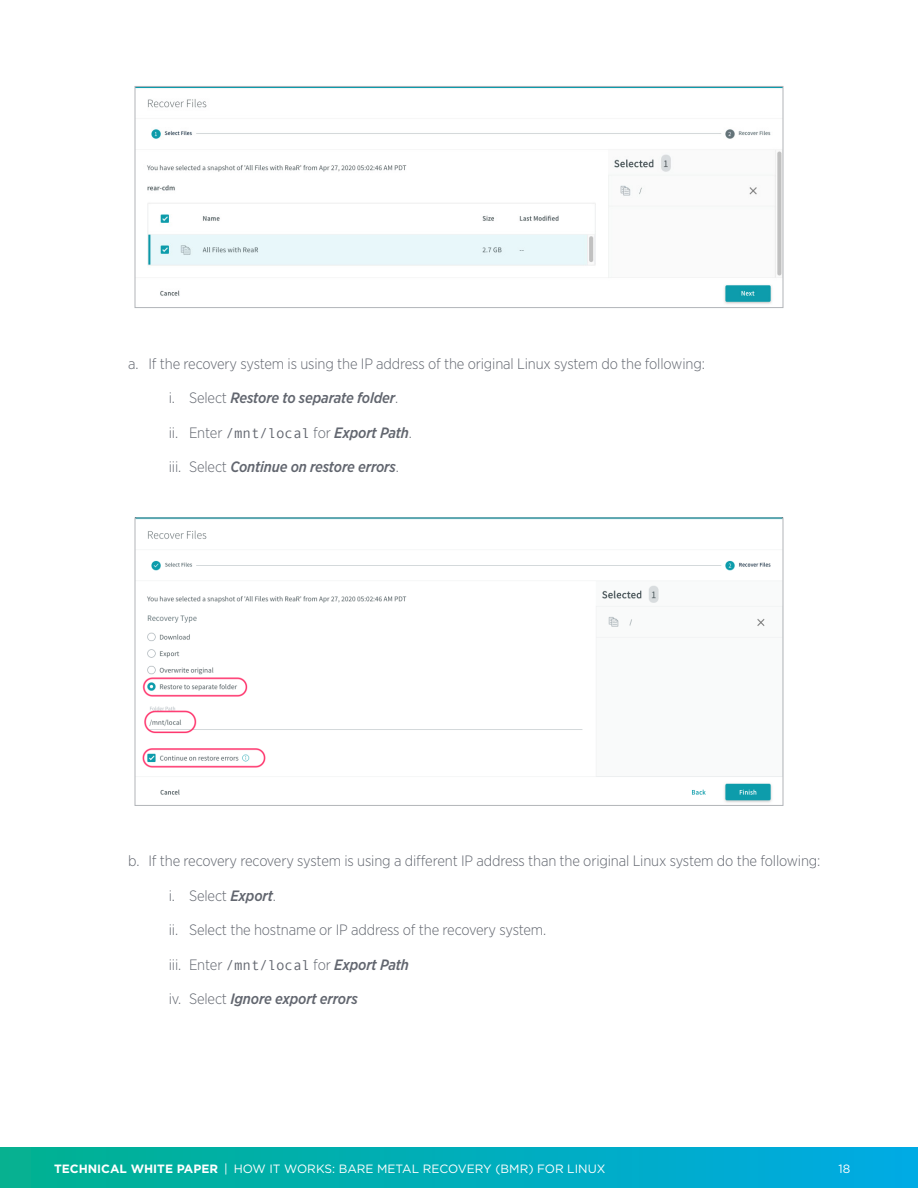
<style>
.page{position:relative;width:918px;height:1188px;background:#fff}
.page>*{position:absolute;margin:0;border:0;box-sizing:border-box;transform-origin:0 0}
.TechMkt_numbers_3{font:300 15px "Gotham Narrow";letter-spacing:-.01em;color:#62666f}
.TechMkt_numbers_3-2{font:italic 500 15px "Gotham Narrow";letter-spacing:-.01em;color:#62666f}
.t1{font:12px "Gotham";color:#fff}
.s1{font-weight:300;font-style:normal}
.s2{font-family:"Andale Mono";font-weight:400;font-size:14.25px}
.s3{font-weight:500;font-style:italic}
.s4{font-weight:700}
</style>
<div class="page">
<div style="left:0;top:1148px;width:918px;height:40px;background:linear-gradient(to right,#01b190,#00aae4)"></div>
<img style="left:137px;top:88px;width:644px;height:216px">
<div style="left:135px;top:86px;width:648px;height:222px;border:1px solid #b2b5b9"></div>
<img style="left:142px;top:530px;width:639px;height:273px">
<p class="TechMkt_numbers_3" style="left:128px;top:354px;width:578px">a. If the recovery system is using the IP address of the original Linux system do the following:</p>
<p class="TechMkt_numbers_3-2" style="left:169px;top:388px;width:231px"><span class="s1">i. Select</span> Restore to separate folder<span class="s1">.</span></p>
<p class="TechMkt_numbers_3" style="left:169px;top:423px;width:245px">ii. Enter <span class="s2">/mnt/local</span> for <span class="s3">Export Path</span>.</p>
<p class="TechMkt_numbers_3-2" style="left:169px;top:457px;width:232px"><span class="s1">iii. Select</span> Continue on restore errors<span class="s1">.</span></p>
<p class="TechMkt_numbers_3" style="left:128px;top:852px;width:694px">b. If the recovery recovery system is using a different IP address than the original Linux system do the following:</p>
<p class="TechMkt_numbers_3" style="left:169px;top:886px;width:109px">i. Select <span class="s3">Export</span>.</p>
<p class="TechMkt_numbers_3" style="left:169px;top:921px;width:379px">ii. Select the hostname or IP address of the recovery system.</p>
<p class="TechMkt_numbers_3" style="left:169px;top:955px;width:242px">iii. Enter <span class="s2">/mnt/local</span> for <span class="s3">Export Path</span></p>
<p class="TechMkt_numbers_3-2" style="left:169px;top:990px;width:191px"><span class="s1">iv. Select</span> Ignore export errors</p>
<p class="t1" style="left:54px;top:1161px;width:553px"><span class="s4">TECHNICAL WHITE PAPER</span> | HOW IT WORKS: BARE METAL RECOVERY (BMR) FOR LINUX</p>
<p class="t1" style="left:839px;top:1161px;width:13px">18</p>
</div>
